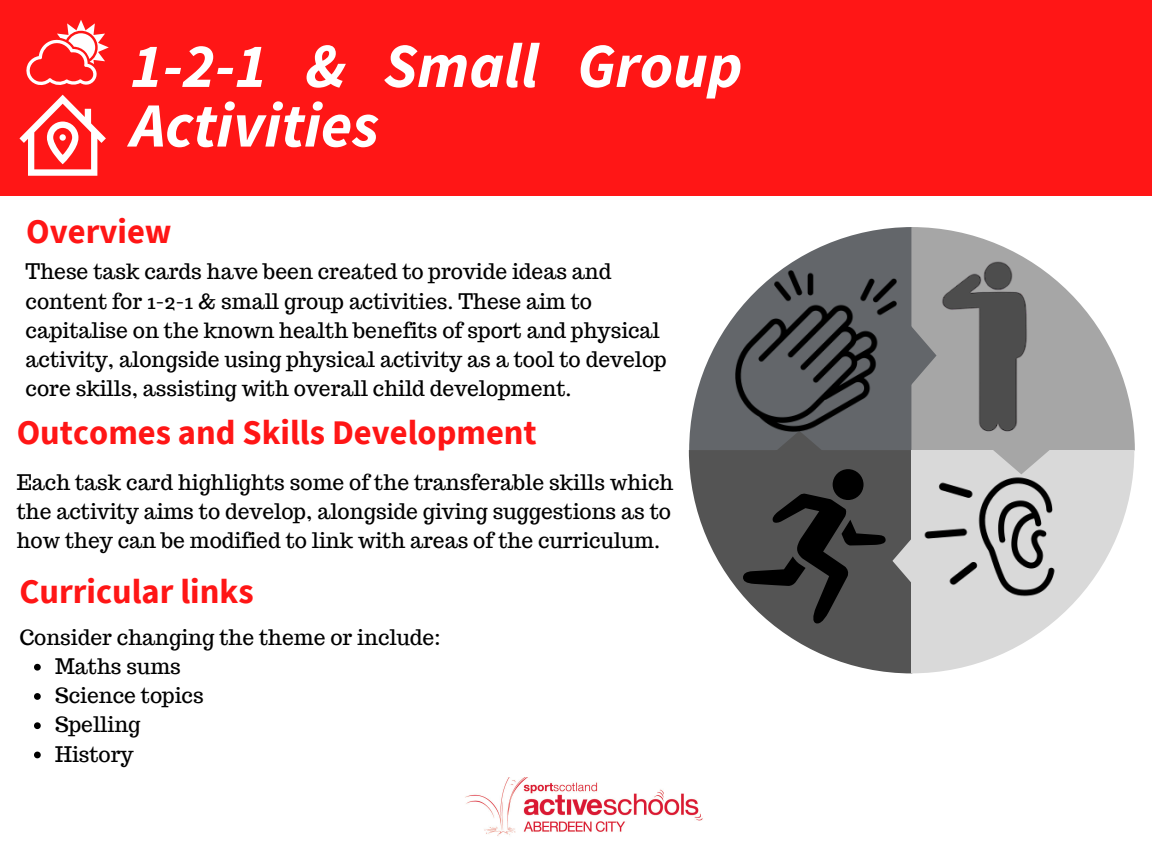
<style>
.page{position:relative;width:1152px;height:864px;background:#fff}
.page>*{position:absolute;margin:0;border:0;box-sizing:border-box;transform-origin:0 0}
.t1{font:italic 700 63px/59.7px "Source Sans Pro";color:#fff}
.t2{font:700 34.5px "Source Sans Pro";color:#ff1616}
.t3{font:21px/29.2px "Trocchi";color:#000}
</style>
<div class="page">
<svg style="left:689px;top:227px;width:223px;height:223px"></svg>
<svg style="left:912px;top:227px;width:223px;height:223px"></svg>
<svg style="left:689px;top:450px;width:222px;height:223px;fill:#545454"></svg>
<svg style="left:911px;top:450px;width:223px;height:223px;fill:#d9d9d9"></svg>
<svg style="left:892px;top:528px;width:20px;height:66px"></svg>
<svg style="left:767px;top:440px;width:65px;height:19px"></svg>
<div style="left:0;top:0;width:1152px;height:195px;background:#ff1616"></div>
<img style="left:465px;top:778px;width:238px;height:58px">
<svg style="left:19px;top:95px;width:87px;height:81px"></svg>
<svg style="left:26px;top:20px;width:83px;height:65px"></svg>
<div style="left:833px;top:469px;width:31px;height:31px;background:#000;border-radius:50%"></div>
<svg style="left:743px;top:493px;width:143px;height:131px"></svg>
<img style="left:894px;top:256px;width:180px;height:195px">
<img style="left:727px;top:263px;width:177px;height:177px">
<img style="left:912px;top:450px;width:170px;height:170px">
<svg style="left:34px;top:664px;width:7px;height:7px"></svg>
<svg style="left:34px;top:693px;width:7px;height:7px"></svg>
<svg style="left:34px;top:722px;width:7px;height:7px"></svg>
<svg style="left:34px;top:752px;width:7px;height:6px"></svg>
<h1 class="t1" style="left:131px;top:35px;width:613px">1-2-1 &amp; Small Group<br>Activities</h1>
<h2 class="t2" style="left:26px;top:209px;width:147px">Overview</h2>
<p class="t3" style="left:26px;top:257px;width:643px">These task cards have been created to provide ideas and content for 1-2-1 &amp; small group activities. These aim to capitalise on the known health benefits of sport and physical activity, alongside using physical activity as a tool to develop core skills, assisting with overall child development.</p>
<h2 class="t2" style="left:17px;top:410px;width:522px">Outcomes and Skills Development</h2>
<p class="t3" style="left:17px;top:467px;width:658px;text-align:justify">Each task card highlights some of the transferable skills which the activity aims to develop, alongside giving suggestions as to how they can be modified to link with areas of the curriculum.</p>
<h2 class="t2" style="left:19px;top:569px;width:236px">Curricular links</h2>
<p class="t3" style="left:19px;top:622px;width:423px">Consider changing the theme or include:</p>
<p class="t3" style="left:55px;top:652px;width:150px">Maths sums<br>Science topics<br>Spelling<br>History</p>
</div>
